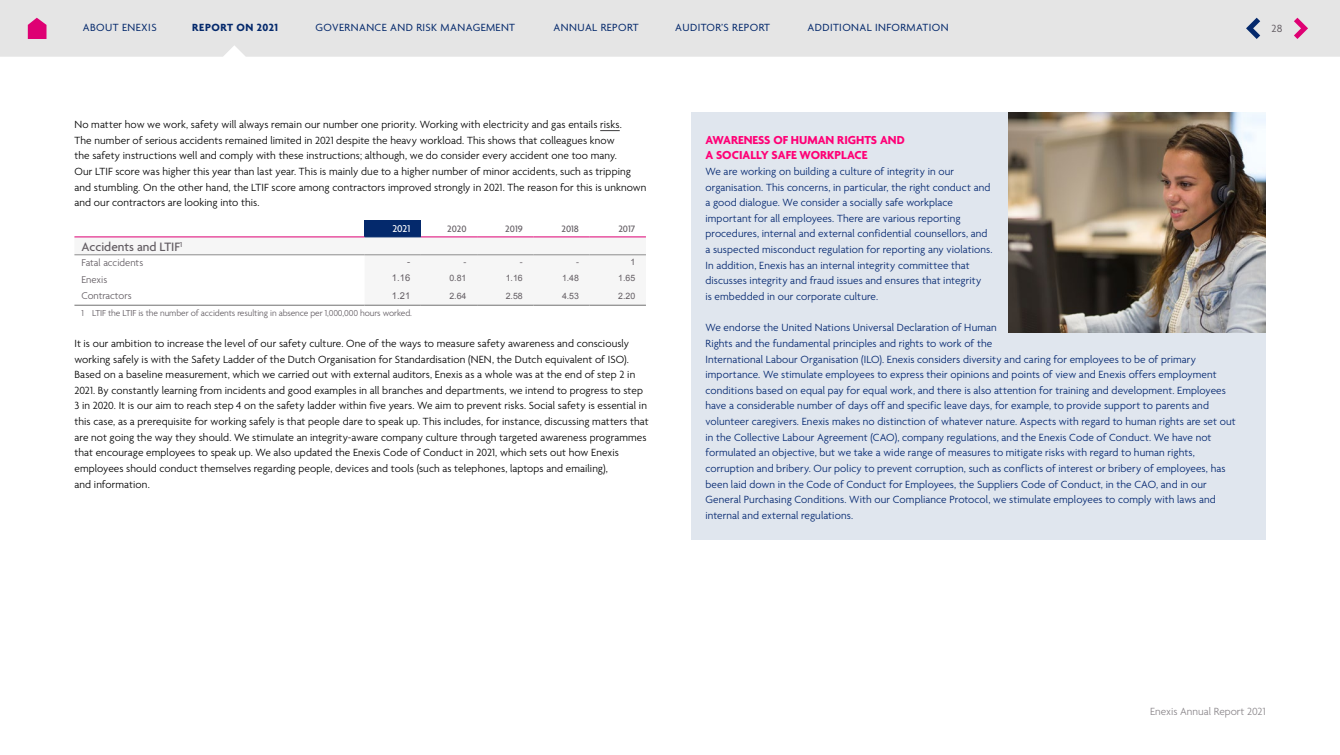
<style>
.page{position:relative;width:1340px;height:755px;background:#fff}
.page>*{position:absolute;margin:0;border:0;box-sizing:border-box;transform-origin:0 0}
.t1{font:500 13.12px "Agenda";color:#635d63}
.t2{font:700 12.5px/15.6px "Agenda";color:#ff0076}
.t3{font:300 11.25px/15.6px "Agenda";letter-spacing:.01em;color:#00246e}
.t4{font:300 11.25px/15.6px "Agenda";letter-spacing:.01em;color:#000}
.t5{font:11.25px "Agenda";letter-spacing:.035em;color:#04296c}
.t6{font:300 11.25px "Agenda";color:#8a868a}
.t7{font:700 11.25px "Agenda";letter-spacing:.05em;color:#04296c}
.t8{font:11.25px "Agenda";color:#635d63}
.t9{font:300 10.62px "Agenda";color:#635d63}
.t10{font:500 10.62px "Agenda";color:#fff}
.t11{font:500 10px "Agenda";color:#635d63}
.t12{font:300 9.38px "Agenda";letter-spacing:-.01em;color:#635d63}
.t13{font:9.38px "Arial";color:#635d63}
.t14{font:8.75px "Arial";color:#635d63}
.s1{color:#fff}
</style>
<div class="page">
<svg style="left:600px;top:130px;width:19px;height:1px"></svg>
<div style="left:364px;top:220px;width:57px;height:17px;background:#04296c"></div>
<svg style="left:74px;top:255px;width:572px;height:50px"></svg>
<hr style="left:74px;top:237px;width:290px;height:1px;background:#de0073">
<hr style="left:421px;top:237px;width:56px;height:1px;background:#de0073">
<hr style="left:477px;top:237px;width:56px;height:1px;background:#de0073">
<hr style="left:533px;top:237px;width:56px;height:1px;background:#de0073">
<hr style="left:589px;top:237px;width:57px;height:1px;background:#de0073">
<hr style="left:364px;top:237px;width:57px;height:1px;background:#04296c">
<hr style="left:74px;top:254px;width:290px;height:1px;background:#8d8d8d">
<hr style="left:364px;top:254px;width:57px;height:1px;background:#8d8d8d">
<hr style="left:421px;top:254px;width:56px;height:1px;background:#8d8d8d">
<hr style="left:477px;top:254px;width:56px;height:1px;background:#8d8d8d">
<hr style="left:533px;top:254px;width:56px;height:1px;background:#8d8d8d">
<hr style="left:589px;top:254px;width:57px;height:1px;background:#8d8d8d">
<hr style="left:74px;top:305px;width:290px;height:1px;background:#8d8d8d">
<hr style="left:364px;top:305px;width:57px;height:1px;background:#8d8d8d">
<hr style="left:421px;top:305px;width:56px;height:1px;background:#8d8d8d">
<hr style="left:477px;top:305px;width:56px;height:1px;background:#8d8d8d">
<hr style="left:533px;top:305px;width:56px;height:1px;background:#8d8d8d">
<hr style="left:589px;top:305px;width:57px;height:1px;background:#8d8d8d">
<div style="left:691px;top:112px;width:574px;height:428px;background:#e0e6ee"></div>
<img style="left:1008px;top:112px;width:257px;height:220px">
<div style="left:0;top:0;width:1339px;height:57px;background:#e5e5e5"></div>
<svg style="left:28px;top:18px;width:18px;height:21px"></svg>
<svg style="left:1293px;top:18px;width:14px;height:21px"></svg>
<svg style="left:1245px;top:18px;width:15px;height:21px"></svg>
<p class="t5" style="left:83px;top:21px;width:75px">ABOUT ENEXIS</p>
<p class="t7" style="left:192px;top:21px;width:87px">REPORT ON 2021</p>
<p class="t5" style="left:315px;top:21px;width:201px">GOVERNANCE AND RISK MANAGEMENT</p>
<p class="t5" style="left:553px;top:21px;width:86px">ANNUAL REPORT</p>
<p class="t5" style="left:675px;top:21px;width:96px">AUDITOR’S REPORT</p>
<p class="t5" style="left:807px;top:21px;width:142px">ADDITIONAL INFORMATION</p>
<p class="t8" style="left:1271px;top:22px;width:12px">28</p>
<p class="t4" style="left:74px;top:117px;width:573px">No matter how we work, safety will always remain our number one priority. Working with electricity and gas entails <span class="s1">risks</span>.<br>The number of serious accidents remained limited in 2021 despite the heavy workload. This shows that colleagues know<br>the safety instructions well and comply with these instructions; although, we do consider every accident one too many.<br>Our LTIF score was higher this year than last year. This is mainly due to a higher number of minor accidents, such as tripping and stumbling. On the other hand, the LTIF score among contractors improved strongly in 2021. The reason for this is unknown and our contractors are looking into this.</p>
<p class="t10" style="left:392px;top:222px;width:19px">2021</p>
<p class="t11" style="left:447px;top:223px;width:21px">2020</p>
<p class="t11" style="left:505px;top:223px;width:19px">2019</p>
<p class="t11" style="left:561px;top:223px;width:19px">2018</p>
<p class="t11" style="left:618px;top:223px;width:18px">2017</p>
<p class="t1" style="left:81px;top:240px;width:102px">Accidents and LTIF<sup>1</sup></p>
<p class="t9" style="left:81px;top:257px;width:63px">Fatal accidents</p>
<p class="t13" style="left:407px;top:255px;width:5px">-</p>
<p class="t14" style="left:463px;top:256px;width:4px">-</p>
<p class="t14" style="left:520px;top:256px;width:4px">-</p>
<p class="t14" style="left:576px;top:256px;width:4px">-</p>
<p class="t14" style="left:630px;top:256px;width:6px">1</p>
<p class="t9" style="left:81px;top:273px;width:27px">Enexis</p>
<p class="t13" style="left:392px;top:271px;width:20px">1.16</p>
<p class="t14" style="left:449px;top:272px;width:19px">0.81</p>
<p class="t14" style="left:505px;top:272px;width:19px">1.16</p>
<p class="t14" style="left:562px;top:272px;width:19px">1.48</p>
<p class="t14" style="left:618px;top:272px;width:19px">1.65</p>
<p class="t9" style="left:81px;top:290px;width:52px">Contractors</p>
<p class="t13" style="left:392px;top:289px;width:20px">1.21</p>
<p class="t14" style="left:449px;top:290px;width:19px">2.64</p>
<p class="t14" style="left:505px;top:290px;width:19px">2.58</p>
<p class="t14" style="left:562px;top:290px;width:19px">4.53</p>
<p class="t14" style="left:618px;top:290px;width:19px">2.20</p>
<p class="t12" style="left:81px;top:307px;width:332px">1 LTIF the LTIF is the number of accidents resulting in absence per 1,000,000 hours worked.</p>
<p class="t4" style="left:74px;top:336px;width:575px">It is our ambition to increase the level of our safety culture. One of the ways to measure safety awareness and consciously working safely is with the Safety Ladder of the Dutch Organisation for Standardisation (NEN, the Dutch equivalent of ISO).<br>Based on a baseline measurement, which we carried out with external auditors, Enexis as a whole was at the end of step 2 in 2021. By constantly learning from incidents and good examples in all branches and departments, we intend to progress to step 3 in 2020. It is our aim to reach step 4 on the safety ladder within five years. We aim to prevent risks. Social safety is essential in this case, as a prerequisite for working safely is that people dare to speak up. This includes, for instance, discussing matters that are not going the way they should. We stimulate an integrity-aware company culture through targeted awareness programmes that encourage employees to speak up. We also updated the Enexis Code of Conduct in 2021, which sets out how Enexis employees should conduct themselves regarding people, devices and tools (such as telephones, laptops and emailing),<br>and information.</p>
<p class="t2" style="left:705px;top:133px;width:201px">AWARENESS OF HUMAN RIGHTS AND<br>A SOCIALLY SAFE WORKPLACE</p>
<p class="t3" style="left:705px;top:164px;width:288px">We are working on building a culture of integrity in our organisation. This concerns, in particular, the right conduct and a good dialogue. We consider a socially safe workplace important for all employees. There are various reporting procedures, internal and external confidential counsellors, and a suspected misconduct regulation for reporting any violations.<br>In addition, Enexis has an internal integrity committee that discusses integrity and fraud issues and ensures that integrity<br>is embedded in our corporate culture.</p>
<p class="t3" style="left:705px;top:320px;width:532px">We endorse the United Nations Universal Declaration of Human<br>Rights and the fundamental principles and rights to work of the<br>International Labour Organisation (ILO). Enexis considers diversity and caring for employees to be of primary importance. We stimulate employees to express their opinions and points of view and Enexis offers employment conditions based on equal pay for equal work, and there is also attention for training and development. Employees have a considerable number of days off and specific leave days, for example, to provide support to parents and volunteer caregivers. Enexis makes no distinction of whatever nature. Aspects with regard to human rights are set out in the Collective Labour Agreement (CAO), company regulations, and the Enexis Code of Conduct. We have not formulated an objective, but we take a wide range of measures to mitigate risks with regard to human rights, corruption and bribery. Our policy to prevent corruption, such as conflicts of interest or bribery of employees, has been laid down in the Code of Conduct for Employees, the Suppliers Code of Conduct, in the CAO, and in our General Purchasing Conditions. With our Compliance Protocol, we stimulate employees to comply with laws and internal and external regulations.</p>
<p class="t6" style="left:1150px;top:705px;width:117px">Enexis Annual Report 2021</p>
</div>
